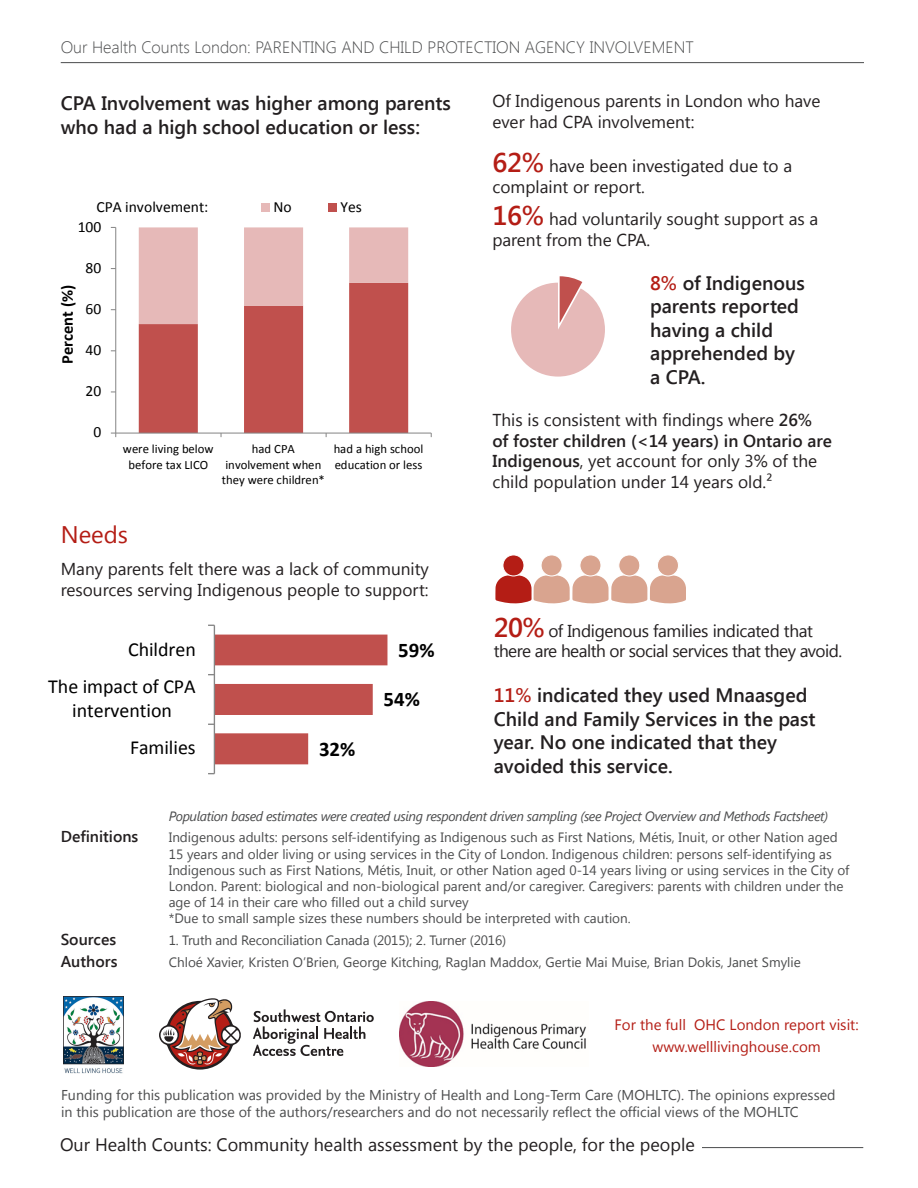
<style>
.page{position:relative;width:918px;height:1188px;background:#fff}
.page>*{position:absolute;margin:0;border:0;box-sizing:border-box;transform-origin:0 0}
.t1{font:24px "Segoe UI";color:#b41d15}
.t2{font:700 20.85px "Calibri";color:#000}
.t3{font:19.95px/24.3px "Calibri";color:#000;text-align:center}
.t4{font:600 19.5px/23.4px "Segoe UI";color:#231f20}
.t5{font:18px "Segoe UI";color:#231f20}
.t6{font:17.25px/20.7px "Segoe UI";color:#231f20}
.t7{font:17.25px/20.7px "Segoe UI";letter-spacing:-.03em;color:#231f20}
.t8{font:300 16.5px "Segoe UI";color:#4b4c4d}
.t9{font:700 16.5px "Calibri";color:#000}
.t10{font:600 15.75px "Segoe UI";color:#231f20}
.t11{font:15.6px "Calibri";color:#000}
.t12{font:15px/21.6px "Segoe UI";color:#b41d15;text-align:center}
.t13{font:14.25px/17.1px "Segoe UI";color:#4b4c4d}
.t14{font:13.5px/16.2px "Segoe UI";color:#4b4c4d}
.t15{font:italic 13.5px "Segoe UI";letter-spacing:-.03em;color:#4b4c4d}
.t16{font:12.75px/15.6px "Calibri";color:#000;text-align:center}
.s1{font-weight:600;font-size:27px;color:#b41d15}
.s2{color:#b41d15}
.s3{font-weight:600}
</style>
<div class="page">
<svg style="left:253px;top:1009px;width:121px;height:47px"></svg>
<svg style="left:159px;top:998px;width:82px;height:72px"></svg>
<img style="left:399px;top:1001px;width:187px;height:65px">
<img style="left:63px;top:996px;width:60px;height:78px">
<hr style="left:60px;top:1147px;width:803px;height:1px;background:#4b4c4d">
<div style="left:58px;top:1131px;width:643px;height:31px;background:#fff"></div>
<hr style="left:61px;top:62px;width:803px;height:1px;background:#4b4c4d">
<hr style="left:115px;top:227px;width:1px;height:206px;background:#868686">
<hr style="left:116px;top:433px;width:315px;height:1px;background:#868686">
<svg style="left:139px;top:227px;width:269px;height:210px"></svg>
<div style="left:261px;top:204px;width:9px;height:8px;background:#e6b9b8"></div>
<div style="left:328px;top:204px;width:9px;height:8px;background:#c0504d"></div>
<svg style="left:511px;top:276px;width:94px;height:101px"></svg>
<hr style="left:214px;top:625px;width:1px;height:149px;background:#868686">
<svg style="left:208px;top:635px;width:179px;height:129px"></svg>
<div style="left:541px;top:555px;width:21px;height:21px;background:#d9a48f;border-radius:50%"></div>
<div style="left:541px;top:555px;width:21px;height:21px;border:1px solid #fff;border-radius:50%"></div>
<div style="left:580px;top:555px;width:21px;height:21px;background:#d9a48f;border-radius:50%"></div>
<div style="left:580px;top:555px;width:21px;height:21px;border:1px solid #fff;border-radius:50%"></div>
<div style="left:619px;top:555px;width:21px;height:21px;background:#d9a48f;border-radius:50%"></div>
<div style="left:618px;top:555px;width:22px;height:21px;border:1px solid #fff;border-radius:50%"></div>
<div style="left:657px;top:555px;width:22px;height:21px;background:#d9a48f;border-radius:50%"></div>
<div style="left:657px;top:555px;width:22px;height:21px;border:1px solid #fff;border-radius:50%"></div>
<svg style="left:495px;top:575px;width:190px;height:29px"></svg>
<div style="left:503px;top:555px;width:21px;height:21px;background:#b41d15;border-radius:50%"></div>
<div style="left:503px;top:555px;width:21px;height:21px;border:1px solid #fff;border-radius:50%"></div>
<p class="t8" style="left:61px;top:35px;width:635px">Our Health Counts London: PARENTING AND CHILD PROTECTION AGENCY INVOLVEMENT</p>
<p class="t4" style="left:61px;top:91px;width:392px">CPA Involvement was higher among parents who had a high school education or less:</p>
<p class="t6" style="left:492px;top:90px;width:329px">Of Indigenous parents in London who have ever had CPA involvement:</p>
<p class="t6" style="left:492px;top:155px;width:301px"><span class="s1">62%</span> have been investigated due to a complaint or report.</p>
<p class="t6" style="left:492px;top:208px;width:327px"><span class="s1">16%</span> had voluntarily sought support as a parent from the CPA.</p>
<p class="t4" style="left:650px;top:271px;width:156px"><span class="s2">8%</span> of Indigenous parents reported having a child apprehended by a CPA.</p>
<p class="t6" style="left:492px;top:409px;width:341px">This is consistent with findings where <span class="s3">26% of foster children (&lt;14 years) in Ontario are Indigenous</span>, yet account for only 3% of the child population under 14 years old.²</p>
<p class="t1" style="left:61px;top:517px;width:69px">Needs</p>
<p class="t6" style="left:61px;top:558px;width:370px">Many parents felt there was a lack of community resources serving Indigenous people to support:</p>
<p class="t11" style="left:97px;top:197px;width:113px">CPA involvement:</p>
<p class="t11" style="left:273px;top:197px;width:20px">No</p>
<p class="t11" style="left:340px;top:197px;width:23px">Yes</p>
<p class="t11" style="left:78px;top:217px;width:25px">100</p>
<p class="t11" style="left:86px;top:258px;width:17px">80</p>
<p class="t9" style="left:57px;top:364px;width:80px;rotate:-90deg">Percent (%)</p>
<p class="t11" style="left:86px;top:299px;width:17px">60</p>
<p class="t11" style="left:86px;top:340px;width:17px">40</p>
<p class="t11" style="left:86px;top:381px;width:17px">20</p>
<p class="t11" style="left:93px;top:422px;width:9px">0</p>
<p class="t16" style="left:123px;top:441px;width:92px">were living below before tax LICO</p>
<p class="t16" style="left:222px;top:441px;width:105px">had CPA involvement when they were children*</p>
<p class="t16" style="left:334px;top:441px;width:91px;text-align:left">had a high school education or less</p>
<p class="t3" style="left:128px;top:637px;width:69px">Children</p>
<p class="t3" style="left:48px;top:674px;width:149px">The impact of CPA intervention</p>
<p class="t3" style="left:130px;top:736px;width:67px">Families</p>
<p class="t2" style="left:319px;top:736px;width:38px">32%</p>
<p class="t2" style="left:398px;top:637px;width:38px">59%</p>
<p class="t2" style="left:384px;top:686px;width:38px">54%</p>
<p class="t7" style="left:494px;top:620px;width:350px"><span class="s1">20%</span> of Indigenous families indicated that there are health or social services that they avoid.</p>
<p class="t4" style="left:494px;top:683px;width:323px"><span class="s2">11%</span> indicated they used Mnaasged<br>Child and Family Services in the past year. No one indicated that they avoided this service.</p>
<p class="t15" style="left:169px;top:807px;width:661px">Population based estimates were created using respondent driven sampling (see Project Overview and Methods Factsheet)</p>
<p class="t10" style="left:61px;top:826px;width:79px">Definitions</p>
<p class="t14" style="left:169px;top:829px;width:682px">Indigenous adults: persons self-identifying as Indigenous such as First Nations, Métis, Inuit, or other Nation aged 15 years and older living or using services in the City of London. Indigenous children: persons self-identifying as Indigenous such as First Nations, Métis, Inuit, or other Nation aged 0-14 years living or using services in the City of London. Parent: biological and non-biological parent and/or caregiver. Caregivers: parents with children under the age of 14 in their care who filled out a child survey</p>
<p class="t14" style="left:169px;top:910px;width:464px">*Due to small sample sizes these numbers should be interpreted with caution.</p>
<p class="t10" style="left:61px;top:928px;width:57px">Sources</p>
<p class="t14" style="left:169px;top:931px;width:339px">1. Truth and Reconciliation Canada (2015); 2. Turner (2016)</p>
<p class="t10" style="left:61px;top:950px;width:58px">Authors</p>
<p class="t14" style="left:169px;top:953px;width:634px">Chloé Xavier, Kristen O’Brien, George Kitching, Raglan Maddox, Gertie Mai Muise, Brian Dokis, Janet Smylie</p>
<p class="t12" style="left:615px;top:1013px;width:245px">For the full OHC London report visit: www.welllivinghouse.com</p>
<p class="t13" style="left:61px;top:1085px;width:776px">Funding for this publication was provided by the Ministry of Health and Long-Term Care (MOHLTC). The opinions expressed in this publication are those of the authors/researchers and do not necessarily reflect the official views of the MOHLTC</p>
<h3 class="t5" style="left:60px;top:1132px;width:636px">Our Health Counts: Community health assessment by the people, for the people</h3>
</div>
